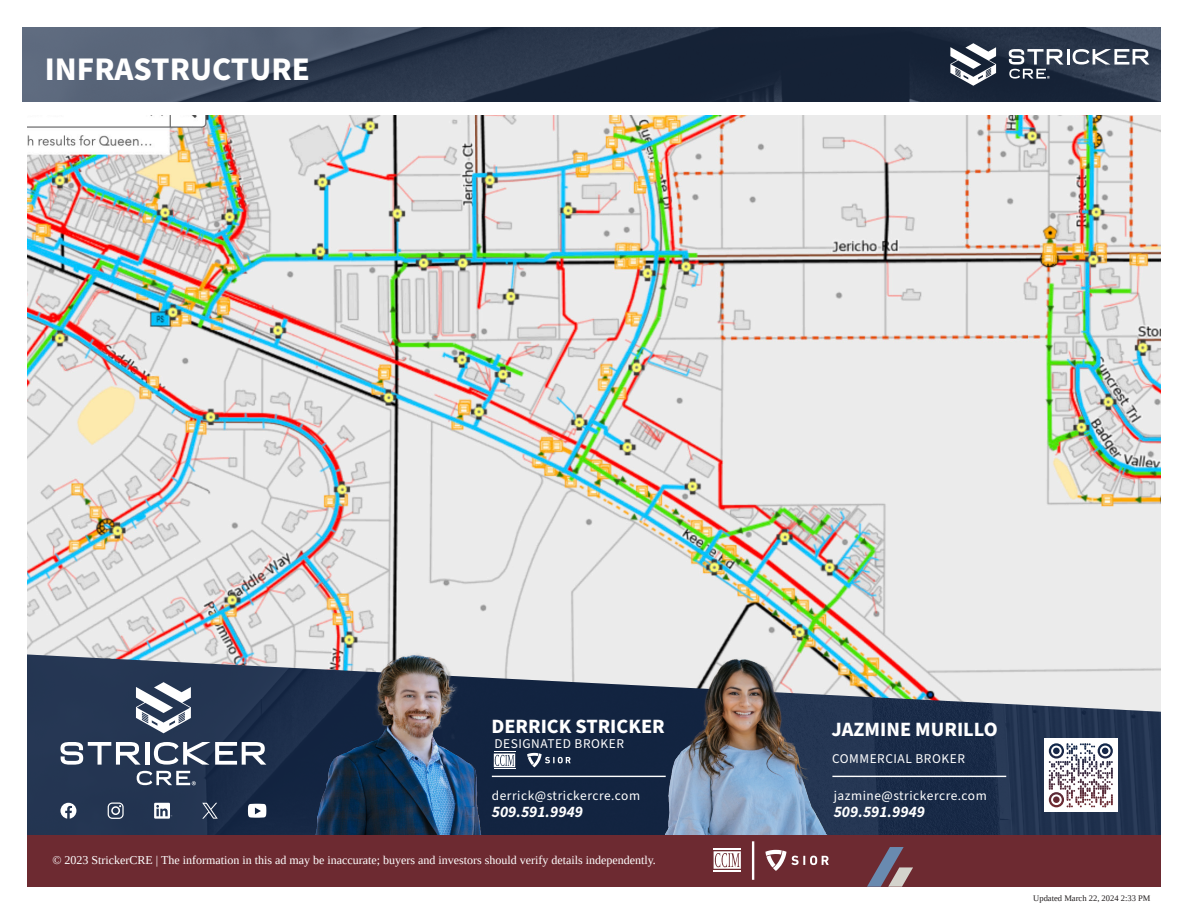
<style>
.page{position:relative;width:1188px;height:918px;background:#fff}
.page>*{position:absolute;margin:0;border:0;box-sizing:border-box;transform-origin:0 0}
.Address{font:700 33px "Source Sans Pro";color:#fff}
.t1{font:700 20.4px "Source Sans Pro";color:#fff}
.t2{font:italic 16.05px "Source Sans Variable";color:#fff}
.t3{font:13.35px "Source Sans Pro";letter-spacing:.04em;color:#fff}
.t4{font:12px "Liberation Serif";color:#fff}
.t5{font:8.55px "Liberation Serif";color:#231f20}
</style>
<div class="page">
<img style="left:27px;top:116px;width:1134px;height:538px">
<img style="left:27px;top:654px;width:1134px;height:181px">
<div style="left:27px;top:835px;width:1134px;height:52px;background:#6d2a31"></div>
<svg style="left:867px;top:847px;width:46px;height:40px"></svg>
<hr style="left:752px;top:841px;width:2px;height:39px;background:#fff">
<hr style="left:714px;top:870px;width:27px;height:2px;background:#fff">
<svg style="left:714px;top:849px;width:27px;height:20px"></svg>
<svg style="left:765px;top:850px;width:64px;height:21px"></svg>
<svg style="left:527px;top:753px;width:44px;height:14px"></svg>
<img style="left:658px;top:647px;width:172px;height:188px">
<img style="left:308px;top:634px;width:210px;height:201px">
<hr style="left:492px;top:776px;width:174px;height:1px;background:#fff">
<hr style="left:832px;top:776px;width:174px;height:1px;background:#fff">
<svg style="left:60px;top:742px;width:81px;height:23px"></svg>
<hr style="left:145px;top:742px;width:4px;height:23px;background:#fff">
<svg style="left:154px;top:742px;width:112px;height:23px"></svg>
<svg style="left:137px;top:771px;width:59px;height:14px"></svg>
<svg style="left:136px;top:682px;width:55px;height:51px"></svg>
<svg style="left:60px;top:803px;width:16px;height:16px"></svg>
<svg style="left:108px;top:802px;width:16px;height:17px"></svg>
<svg style="left:154px;top:803px;width:18px;height:16px"></svg>
<svg style="left:202px;top:803px;width:16px;height:16px"></svg>
<svg style="left:248px;top:804px;width:18px;height:14px"></svg>
<div style="left:1044px;top:739px;width:73px;height:73px;background:#fff"></div>
<svg style="left:1049px;top:743px;width:64px;height:65px"></svg>
<img style="left:27px;top:27px;width:1134px;height:74px">
<svg style="left:950px;top:43px;width:46px;height:43px"></svg>
<svg style="left:1009px;top:49px;width:140px;height:30px"></svg>
<p class="Address" style="left:45px;top:46px;width:267px">INFRASTRUCTURE</p>
<p class="t1" style="left:491px;top:712px;width:175px">DERRICK STRICKER</p>
<p class="t3" style="left:494px;top:735px;width:131px">DESIGNATED BROKER</p>
<p class="t1" style="left:832px;top:715px;width:168px">JAZMINE MURILLO</p>
<p class="t3" style="left:832px;top:750px;width:134px">COMMERCIAL BROKER</p>
<p class="t3" style="left:492px;top:787px;width:150px">derrick@strickercre.com</p>
<p class="t3" style="left:834px;top:787px;width:154px">jazmine@strickercre.com</p>
<p class="t2" style="left:492px;top:802px;width:93px">509.591.9949</p>
<p class="t2" style="left:834px;top:802px;width:93px">509.591.9949</p>
<p class="t4" style="left:52px;top:852px;width:605px">© 2023 StrickerCRE | The information in this ad may be inaccurate; buyers and investors should verify details independently.</p>
<p class="t5" style="left:1033px;top:893px;width:119px">Updated March 22, 2024 2:33 PM</p>
</div>
